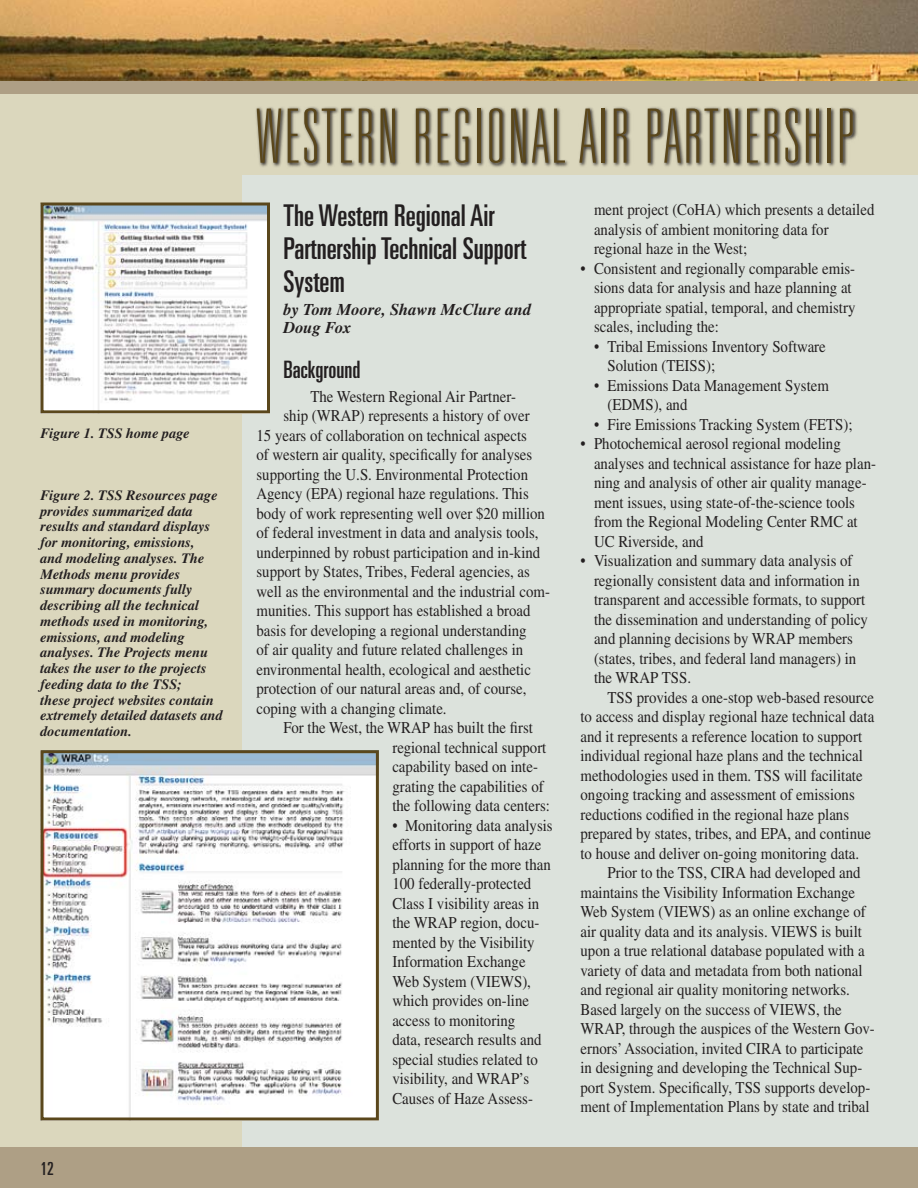
<style>
.page{position:relative;width:918px;height:1188px;background:#fff}
.page>*{position:absolute;margin:0;border:0;box-sizing:border-box;transform-origin:0 0}
.t1{font:100 ultra-condensed 75px "Univers";letter-spacing:.05em;color:#5a471c}
.t2{font:ultra-condensed 30px/33px "Univers";color:#231f20}
.t3{font:ultra-condensed 24px "Univers";color:#231f20}
.t4{font:ultra-condensed 18px "Univers";color:#231f20}
.t5{font:16.5px/19.5px "Times";color:#231f20;scale:.9 1}
.t6{font:italic 700 16.5px/18px "Times";color:#231f20}
.t7{font:italic 700 14.25px/15.8px "Times";color:#231f20}
</style>
<div class="page">
<div style="left:0;top:81px;width:918px;height:13px;background:#ae9f85"></div>
<img style="left:0;top:0;width:918px;height:81px">
<div style="left:0;top:94px;width:918px;height:1054px;background:#dbd7bd"></div>
<div style="left:242px;top:176px;width:676px;height:972px;background:#dce2dc"></div>
<svg style="left:256px;top:106px;width:601px;height:62px"></svg>
<div style="left:0;top:1148px;width:918px;height:40px;background:#ae9f85"></div>
<img style="left:44px;top:206px;width:222px;height:203px">
<div style="left:40px;top:202px;width:230px;height:211px;border:3px solid #5a471c"></div>
<img style="left:44px;top:754px;width:331px;height:362px">
<div style="left:40px;top:750px;width:339px;height:370px;border:3px solid #5a471c"></div>
<p class="t7" style="left:40px;top:425px;width:151px">Figure 1. TSS home page</p>
<p class="t7" style="left:40px;top:487px;width:184px">Figure 2. TSS Resources page provides summarized data results and standard displays for monitoring, emissions,<br>and modeling analyses. The<br>Methods menu provides summary documents fully describing all the technical methods used in monitoring, emissions, and modeling analyses. The Projects menu takes the user to the projects feeding data to the TSS;<br>these project websites contain extremely detailed datasets and documentation.</p>
<p class="t4" style="left:40px;top:1158px;width:15px">12</p>
<h1 class="t1" style="left:285px;top:98px;width:400px">ESTERNINE 1REGIONAL AIR PARTNERS</h1>
<h1 class="t1" style="left:803px;top:98px;width:52px">HIP</h1>
<h1 class="t1" style="left:256px;top:98px;width:96px">HWEADL</h1>
<h2 class="t2" style="left:284px;top:199px;width:244px">The Western Regional Air<br>Partnership Technical Support<br>System</h2>
<p class="t6" style="left:284px;top:300px;width:249px">by Tom Moore, Shawn McClure and<br>Doug Fox</p>
<h3 class="t3" style="left:284px;top:356px;width:78px">Background</h3>
<p class="t5" style="left:311px;top:387px;width:230px">The Western Regional Air Partner-</p>
<p class="t5" style="left:284px;top:406px;width:275px">ship (WRAP) represents a history of over</p>
<p class="t5" style="left:256px;top:426px;width:302px">15 years of collaboration on technical aspects</p>
<p class="t5" style="left:256px;top:445px;width:308px">of western air quality, specifically for analyses</p>
<p class="t5" style="left:256px;top:465px;width:303px">supporting the U.S. Environmental Protection</p>
<p class="t5" style="left:256px;top:484px;width:304px">Agency (EPA) regional haze regulations. This</p>
<p class="t5" style="left:256px;top:504px;width:322px">body of work representing well over $20 million</p>
<p class="t5" style="left:256px;top:523px;width:315px">of federal investment in data and analysis tools,</p>
<p class="t5" style="left:256px;top:543px;width:317px">underpinned by robust participation and in-kind</p>
<p class="t5" style="left:256px;top:562px;width:305px">support by States, Tribes, Federal agencies, as</p>
<p class="t5" style="left:256px;top:582px;width:328px">well as the environmental and the industrial com-</p>
<p class="t5" style="left:256px;top:601px;width:306px">munities. This support has established a broad</p>
<p class="t5" style="left:256px;top:621px;width:302px">basis for developing a regional understanding</p>
<p class="t5" style="left:256px;top:640px;width:298px">of air quality and future related challenges in</p>
<p class="t5" style="left:256px;top:660px;width:306px">environmental health, ecological and aesthetic</p>
<p class="t5" style="left:256px;top:679px;width:302px">protection of our natural areas and, of course,</p>
<p class="t5" style="left:256px;top:699px;width:213px">coping with a changing climate.</p>
<p class="t5" style="left:284px;top:718px;width:279px">For the West, the WRAP has built the first</p>
<p class="t5" style="left:392px;top:738px;width:173px">regional technical support</p>
<p class="t5" style="left:392px;top:757px;width:163px">capability based on inte-</p>
<p class="t5" style="left:392px;top:777px;width:170px">grating the capabilities of</p>
<p class="t5" style="left:392px;top:796px;width:177px">the following data centers:</p>
<p class="t5" style="left:392px;top:816px;width:180px">• Monitoring data analysis efforts in support of haze planning for the more than<br>100 federally-protected<br>Class I visibility areas in the WRAP region, docu&shy;mented by the Visibility<br>Information Exchange<br>Web System (VIEWS), which provides on-line access to monitoring<br>data, research results and special studies related to visibility, and WRAP’s<br>Causes of Haze Assess-</p>
<p class="t5" style="left:594px;top:200px;width:313px">ment project (CoHA) which presents a detailed analysis of ambient monitoring data for regional haze in the West;</p>
<p class="t5" style="left:594px;top:259px;width:292px;text-indent:-13px">• Consistent and regionally comparable emis&shy;sions data for analysis and haze planning at appropriate spatial, temporal, and chemistry scales, including the:</p>
<p class="t5" style="left:607px;top:337px;width:244px;text-indent:-13px">• Tribal Emissions Inventory Software<br>Solution (TEISS);</p>
<p class="t5" style="left:608px;top:376px;width:248px;text-indent:-14px">• Emissions Data Management System (EDMS), and</p>
<p class="t5" style="left:594px;top:415px;width:289px">• Fire Emissions Tracking System (FETS);</p>
<p class="t5" style="left:594px;top:434px;width:315px;text-indent:-13px">• Photochemical aerosol regional modeling analyses and technical assistance for haze plan&shy;ning and analysis of other air quality manage&shy;ment issues, using state-of-the-science tools from the Regional Modeling Center RMC at UC Riverside, and</p>
<p class="t5" style="left:594px;top:551px;width:306px;text-indent:-13px">• Visualization and summary data analysis of regionally consistent data and information in transparent and accessible formats, to support the dissemination and understanding of policy and planning decisions by WRAP members (states, tribes, and federal land managers) in the WRAP TSS.</p>
<p class="t5" style="left:608px;top:688px;width:298px">TSS provides a one-stop web-based resource</p>
<p class="t5" style="left:580px;top:707px;width:328px">to access and display regional haze technical data</p>
<p class="t5" style="left:580px;top:727px;width:314px">and it represents a reference location to support</p>
<p class="t5" style="left:580px;top:746px;width:315px">individual regional haze plans and the technical</p>
<p class="t5" style="left:580px;top:766px;width:315px">methodologies used in them. TSS will facilitate</p>
<p class="t5" style="left:580px;top:785px;width:306px">ongoing tracking and assessment of emissions</p>
<p class="t5" style="left:580px;top:805px;width:300px">reductions codified in the regional haze plans</p>
<p class="t5" style="left:580px;top:824px;width:324px">prepared by states, tribes, and EPA, and continue</p>
<p class="t5" style="left:580px;top:844px;width:311px">to house and deliver on-going monitoring data.</p>
<p class="t5" style="left:608px;top:863px;width:283px">Prior to the TSS, CIRA had developed and</p>
<p class="t5" style="left:580px;top:883px;width:307px">maintains the Visibility Information Exchange</p>
<p class="t5" style="left:580px;top:902px;width:318px">Web System (VIEWS) as an online exchange of</p>
<p class="t5" style="left:580px;top:922px;width:314px">air quality data and its analysis. VIEWS is built</p>
<p class="t5" style="left:580px;top:941px;width:317px">upon a true relational database populated with a</p>
<p class="t5" style="left:580px;top:961px;width:315px">variety of data and metadata from both national</p>
<p class="t5" style="left:580px;top:980px;width:301px">and regional air quality monitoring networks.</p>
<p class="t5" style="left:580px;top:1000px;width:292px">Based largely on the success of VIEWS, the</p>
<p class="t5" style="left:580px;top:1019px;width:328px">WRAP, through the auspices of the Western Gov-</p>
<p class="t5" style="left:580px;top:1039px;width:316px">ernors’ Association, invited CIRA to participate</p>
<p class="t5" style="left:580px;top:1058px;width:315px">in designing and developing the Technical Sup-</p>
<p class="t5" style="left:580px;top:1078px;width:324px">port System. Specifically, TSS supports develop-</p>
<p class="t5" style="left:580px;top:1097px;width:323px">ment of Implementation Plans by state and tribal</p>
</div>
